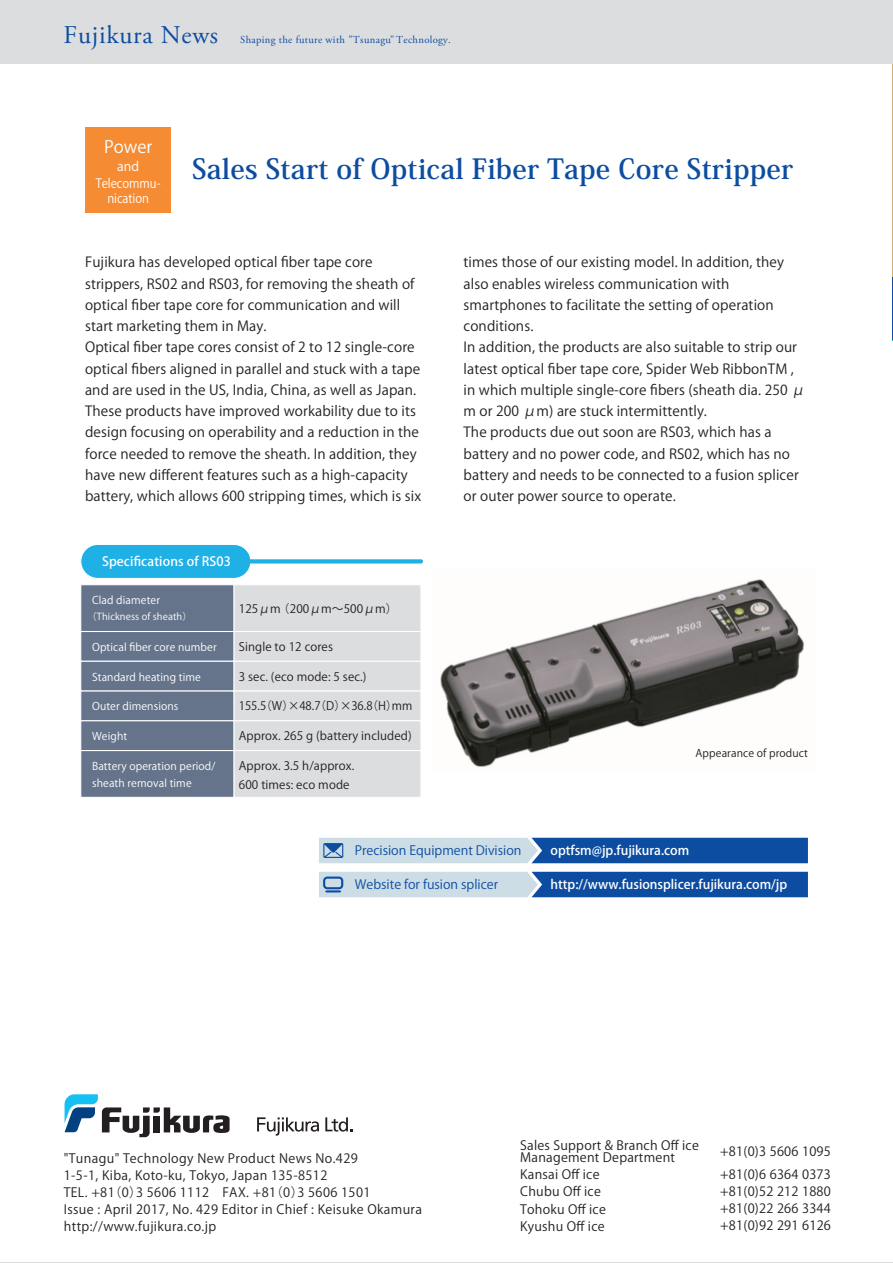
<style>
.page{position:relative;width:893px;height:1263px;background:#fff}
.page>*{position:absolute;margin:0;border:0;box-sizing:border-box;transform-origin:0 0}
.t1{font:700 27.6px "Koz Min Pro";letter-spacing:.01em;color:#0d4da1}
.t2{font:25.5px "Adobe Garamond Pro";letter-spacing:.03em;color:#0d4da1}
.t3{font:16.95px "Koz Go Pro";color:#fff}
.t4{font:13.8px/21.3px "Koz Go Pro";letter-spacing:.01em;color:#231f20}
.t5{font:12.75px/17px "Koz Go Pro";letter-spacing:.03em;color:#231f20}
.t6{font:500 12.75px "Koz Go Pro";color:#fff}
.t7{font:12.75px "Koz Go Pro";color:#0d4da1}
.t8{font:12.75px/17px "Koz Go Pro";color:#fff;text-align:center}
.t9{font:12.75px "Koz Go Pro";color:#fff;scale:.9 1}
.t10{font:11.7px/19.2px "Koz Go Pro";letter-spacing:.01em;color:#231f20}
.t11{font:10.65px/17px "Koz Go Pro";letter-spacing:.01em;color:#fff}
.t12{font:10.65px "Adobe Garamond Pro";letter-spacing:.03em;color:#0d4da1}
.t13{font:10.65px "Koz Go Pro";letter-spacing:.01em;color:#231f20}
.t14{font:9.6px "Koz Go Pro";letter-spacing:.01em;color:#fff}
</style>
<div class="page">
<div style="left:0;top:0;width:893px;height:64px;background:#dcdddf"></div>
<div style="left:85px;top:128px;width:85px;height:85px;background:#f58b32"></div>
<svg style="left:65px;top:1094px;width:165px;height:43px"></svg>
<svg style="left:257px;top:1117px;width:62px;height:18px"></svg>
<svg style="left:325px;top:1117px;width:27px;height:14px"></svg>
<img style="left:440px;top:579px;width:365px;height:188px">
<div style="left:81px;top:544px;width:170px;height:34px;background:#1fb0e6;border-radius:17px"></div>
<div style="left:80px;top:544px;width:171px;height:35px;border:1px solid #fff;border-radius:17px"></div>
<div style="left:233px;top:584px;width:188px;height:48px;background:#dcdddf;border:1px solid #fff"></div>
<div style="left:233px;top:631px;width:188px;height:31px;background:#dcdddf;border:1px solid #fff"></div>
<div style="left:80px;top:584px;width:154px;height:48px;background:#65748a;border:1px solid #fff"></div>
<div style="left:80px;top:631px;width:154px;height:31px;background:#65748a;border:1px solid #fff"></div>
<div style="left:233px;top:661px;width:188px;height:30px;background:#dcdddf;border:1px solid #fff"></div>
<div style="left:233px;top:690px;width:188px;height:31px;background:#dcdddf;border:1px solid #fff"></div>
<div style="left:80px;top:661px;width:154px;height:30px;background:#65748a;border:1px solid #fff"></div>
<div style="left:80px;top:690px;width:154px;height:31px;background:#65748a;border:1px solid #fff"></div>
<div style="left:233px;top:720px;width:188px;height:31px;background:#dcdddf;border:1px solid #fff"></div>
<div style="left:233px;top:750px;width:188px;height:48px;background:#dcdddf;border:1px solid #fff"></div>
<div style="left:80px;top:720px;width:154px;height:31px;background:#65748a;border:1px solid #fff"></div>
<div style="left:80px;top:750px;width:154px;height:48px;background:#65748a;border:1px solid #fff"></div>
<svg style="left:319px;top:838px;width:489px;height:25px;background:#618bbf"></svg>
<svg style="left:319px;top:872px;width:489px;height:25px;background:#618cbf"></svg>
<hr style="left:102px;top:559px;width:319px;height:4px;background:#1fb0e6">
<h2 class="t2" style="left:64px;top:20px;width:156px">Fujikura News</h2>
<p class="t12" style="left:240px;top:33px;width:212px">Shaping the future with "Tsunagu"Technology.</p>
<p class="t3" style="left:104px;top:136px;width:50px">Power</p>
<p class="t8" style="left:96px;top:158px;width:66px">and<br>Telecommu-</p>
<p class="t9" style="left:107px;top:190px;width:48px">nication</p>
<h1 class="t1" style="left:192px;top:149px;width:603px">Sales Start of Optical Fiber Tape Core Stripper</h1>
<p class="t4" style="left:85px;top:252px;width:338px">Fujikura has developed optical fiber tape core strippers, RS02 and RS03, for removing the sheath of optical fiber tape core for communication and will start marketing them in May.<br>Optical fiber tape cores consist of 2 to 12 single-core optical fibers aligned in parallel and stuck with a tape and are used in the US, India, China, as well as Japan.<br>These products have improved workability due to its design focusing on operability and a reduction in the force needed to remove the sheath. In addition, they have new different features such as a high-capacity battery, which allows 600 stripping times, which is six</p>
<p class="t4" style="left:463px;top:252px;width:343px">times those of our existing model. In addition, they also enables wireless communication with smartphones to facilitate the setting of operation conditions.<br>In addition, the products are also suitable to strip our latest optical fiber tape core, Spider Web RibbonTM , in which multiple single-core fibers (sheath dia. 250 μ m or 200 μm) are stuck intermittently.<br>The products due out soon are RS03, which has a battery and no power code, and RS02, which has no battery and needs to be connected to a fusion splicer or outer power source to operate.</p>
<p class="t6" style="left:102px;top:553px;width:131px">Specifications of RS03</p>
<p class="t11" style="left:92px;top:592px;width:69px">Clad diameter</p>
<p class="t14" style="left:87px;top:610px;width:106px">（Thickness of sheath）</p>
<p class="t11" style="left:92px;top:639px;width:126px">Optical fiber core number</p>
<p class="t11" style="left:92px;top:668px;width:110px">Standard heating time</p>
<p class="t11" style="left:92px;top:698px;width:88px">Outer dimensions</p>
<p class="t11" style="left:92px;top:728px;width:37px">Weight</p>
<p class="t11" style="left:92px;top:758px;width:125px">Battery operation period/ sheath removal time</p>
<p class="t10" style="left:239px;top:599px;width:160px">125μm （200μm～500μm）</p>
<p class="t10" style="left:239px;top:637px;width:96px">Single to 12 cores</p>
<p class="t10" style="left:239px;top:667px;width:129px">3 sec. (eco mode: 5 sec.)</p>
<p class="t10" style="left:239px;top:697px;width:175px">155.5（W）×48.7（D）×36.8（H）mm</p>
<p class="t10" style="left:239px;top:726px;width:174px">Approx. 265 g (battery included)</p>
<p class="t10" style="left:239px;top:756px;width:117px">Approx. 3.5 h/approx.<br>600 times: eco mode</p>
<p class="t13" style="left:696px;top:746px;width:114px">Appearance of product</p>
<p class="t7" style="left:355px;top:842px;width:168px">Precision Equipment Division</p>
<p class="t6" style="left:550px;top:842px;width:140px">optfsm@jp.fujikura.com</p>
<p class="t7" style="left:355px;top:876px;width:145px">Website for fusion splicer</p>
<p class="t6" style="left:550px;top:876px;width:238px">http://www.fusionsplicer.fujikura.com/jp</p>
<p class="t5" style="left:64px;top:1150px;width:360px">"Tunagu" Technology New Product News No.429<br>1-5-1, Kiba, Koto-ku, Tokyo, Japan 135-8512<br>TEL. +81（0）3 5606 1112　FAX. +81（0）3 5606 1501<br>Issue : April 2017, No. 429 Editor in Chief : Keisuke Okamura http://www.fujikura.co.jp</p>
<p class="t5" style="left:520px;top:1139px;width:180px;line-height:12.8px">Sales Support &amp; Branch Off ice<br>Management Department</p>
<p class="t5" style="left:520px;top:1167px;width:87px">Kansai Off ice<br>Chubu Off ice<br>Tohoku Off ice<br>Kyushu Off ice</p>
<p class="t5" style="left:720px;top:1140px;width:112px;line-height:23.4px">+81(0)3 5606 1095 +81(0)6 6364 0373</p>
<p class="t5" style="left:720px;top:1184px;width:112px;text-align:justify">+81(0)52 212 1880 +81(0)22 266 3344 +81(0)92 291 6126</p>
</div>
